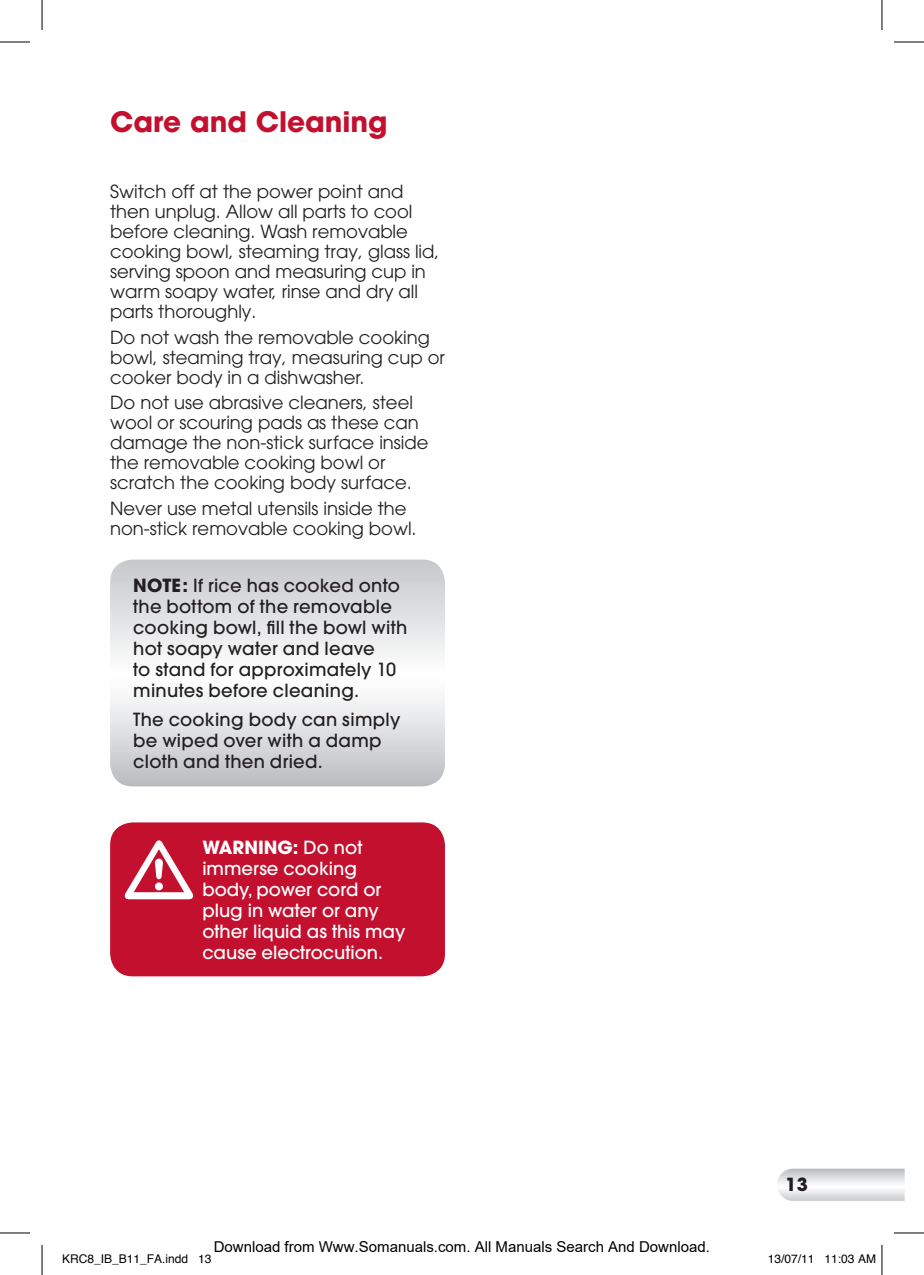
<style>
.page{position:relative;width:924px;height:1275px;background:#fff}
.page>*{position:absolute;margin:0;border:0;box-sizing:border-box;transform-origin:0 0}
.t1{font:700 28px "Avant Garde";color:#c3102f}
.t2{font:18px/20px "Avant Garde";color:#231f20}
.t3{font:500 18px/21px "Avant Garde";letter-spacing:.015em;color:#231f20}
.t4{font:500 18px/21px "Avant Garde";color:#fff}
.t5{font:700 18px "Avant Garde";color:#231f20}
.t6{font:15px "Arial";color:#000}
.t7{font:12px "Helvetica";color:#000}
.s1{font-weight:700}
</style>
<div class="page">
<svg style="left:777px;top:1168px;width:127px;height:32px"></svg>
<svg style="left:110px;top:559px;width:335px;height:227px"></svg>
<div style="left:110px;top:822px;width:335px;height:154px;background:#c3102f;border-radius:23px"></div>
<svg style="left:125px;top:840px;width:68px;height:59px"></svg>
<hr style="left:0;top:42px;width:30px;height:1px;background:#000">
<hr style="left:893px;top:42px;width:30px;height:1px;background:#000">
<hr style="left:0;top:1232px;width:30px;height:1px;background:#000">
<hr style="left:893px;top:1232px;width:30px;height:1px;background:#000">
<hr style="left:42px;top:0;width:1px;height:30px;background:#000">
<hr style="left:42px;top:1245px;width:1px;height:30px;background:#000">
<hr style="left:881px;top:0;width:1px;height:30px;background:#000">
<hr style="left:881px;top:1245px;width:1px;height:30px;background:#000">
<h1 class="t1" style="left:110px;top:104px;width:279px">Care and Cleaning</h1>
<p class="t2" style="left:110px;top:181px;width:331px">Switch off at the power point and then unplug. Allow all parts to cool before cleaning. Wash removable cooking bowl, steaming tray, glass lid, serving spoon and measuring cup in warm soapy water, rinse and dry all parts thoroughly.</p>
<p class="t2" style="left:110px;top:327px;width:336px">Do not wash the removable cooking bowl, steaming tray, measuring cup or cooker body in a dishwasher.</p>
<p class="t2" style="left:110px;top:392px;width:320px">Do not use abrasive cleaners, steel wool or scouring pads as these can damage the non-stick surface inside the removable cooking bowl or scratch the cooking body surface.</p>
<p class="t2" style="left:110px;top:498px;width:308px">Never use metal utensils inside the non-stick removable cooking bowl.</p>
<p class="t3" style="left:133px;top:575px;width:275px"><span class="s1">NOTE:</span> If rice has cooked onto the bottom of the removable cooking bowl, fill the bowl with hot soapy water and leave<br>to stand for approximately 10 minutes before cleaning.</p>
<p class="t3" style="left:133px;top:709px;width:268px">The cooking body can simply be wiped over with a damp cloth and then dried.</p>
<p class="t4" style="left:202px;top:836px;width:204px"><span class="s1">WARNING:</span> Do not immerse cooking body, power cord or plug in water or any other liquid as this may cause electrocution.</p>
<p class="t6" style="left:214px;top:1238px;width:497px">Download from Www.Somanuals.com. All Manuals Search And Download.</p>
<p class="t5" style="left:785px;top:1173px;width:24px">13</p>
<p class="t7" style="left:62px;top:1249px;width:151px">KRC8_IB_B11_FA.indd 13</p>
<p class="t7" style="left:767px;top:1249px;width:110px">13/07/11 11:03 AM</p>
</div>
